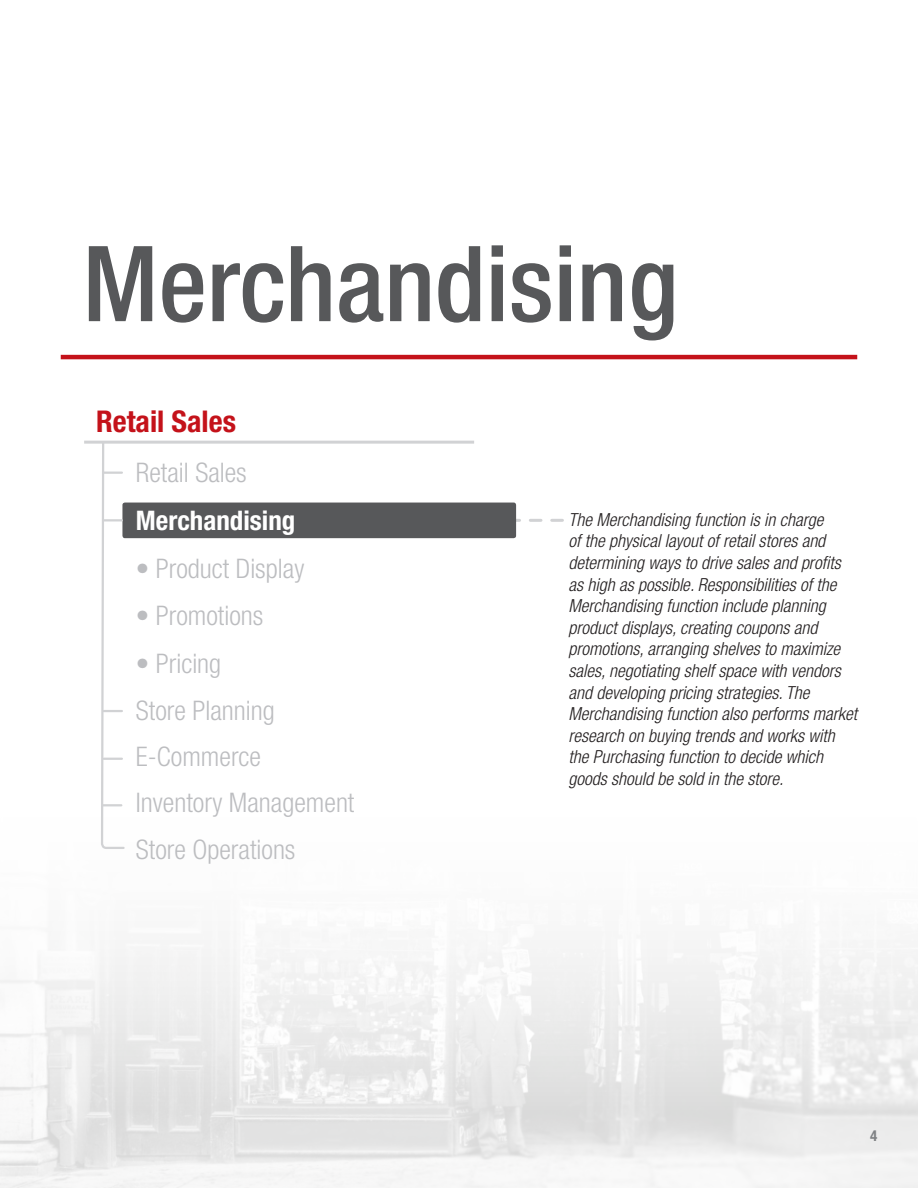
<style>
.page{position:relative;width:918px;height:1188px;background:#fff}
.page>*{position:absolute;margin:0;border:0;box-sizing:border-box;transform-origin:0 0}
.t1{font:500 condensed 105px "Helvetica Neue LT Pro";color:#57585a}
.t2{font:700 condensed 30px "Helvetica Neue LT Pro";color:#c4121a}
.t3{font:300 condensed 27px/46.5px "Helvetica Neue LT Pro";color:#bcbdc0}
.t4{font:700 condensed 27px "Helvetica Neue LT Pro";color:#fff}
.t5{font:italic 300 condensed 18px/21.6px "Helvetica Neue LT Pro";color:#231f20}
.t6{font:700 condensed 15px "Helvetica Neue LT Pro";color:#808285}
</style>
<div class="page">
<hr style="left:61px;top:355px;width:796px;height:4px;background:#c4121a">
<svg style="left:516px;top:519px;width:46px;height:3px"></svg>
<div style="left:122px;top:503px;width:394px;height:35px;background:#57585a;border-radius:2px"></div>
<hr style="left:84px;top:441px;width:390px;height:3px;background:#d1d2d4">
<svg style="left:100px;top:443px;width:26px;height:745px"></svg>
<h1 class="t1" style="left:83px;top:221px;width:597px">Merchandising</h1>
<h2 class="t2" style="left:96px;top:403px;width:141px">Retail Sales</h2>
<h3 class="t3" style="left:136px;top:449px;width:112px">Retail Sales</h3>
<h3 class="t4" style="left:136px;top:504px;width:161px">Merchandising</h3>
<h3 class="t3" style="left:136px;top:545px;width:170px">• Product Display</h3>
<h3 class="t3" style="left:136px;top:592px;width:129px">• Promotions</h3>
<h3 class="t3" style="left:136px;top:640px;width:140px">• Pricing<br>Store Planning<br>E-Commerce</h3>
<h3 class="t3" style="left:136px;top:779px;width:220px">Inventory Management</h3>
<h3 class="t3" style="left:136px;top:826px;width:161px">Store Operations</h3>
<p class="t5" style="left:568px;top:509px;width:290px">The Merchandising function is in charge<br>of the physical layout of retail stores and determining ways to drive sales and profits as high as possible. Responsibilities of the Merchandising function include planning product displays, creating coupons and promotions, arranging shelves to maximize sales, negotiating shelf space with vendors and developing pricing strategies. The Merchandising function also performs market research on buying trends and works with the Purchasing function to decide which goods should be sold in the store.</p>
<p class="t6" style="left:870px;top:1126px;width:9px">4</p>
</div>
